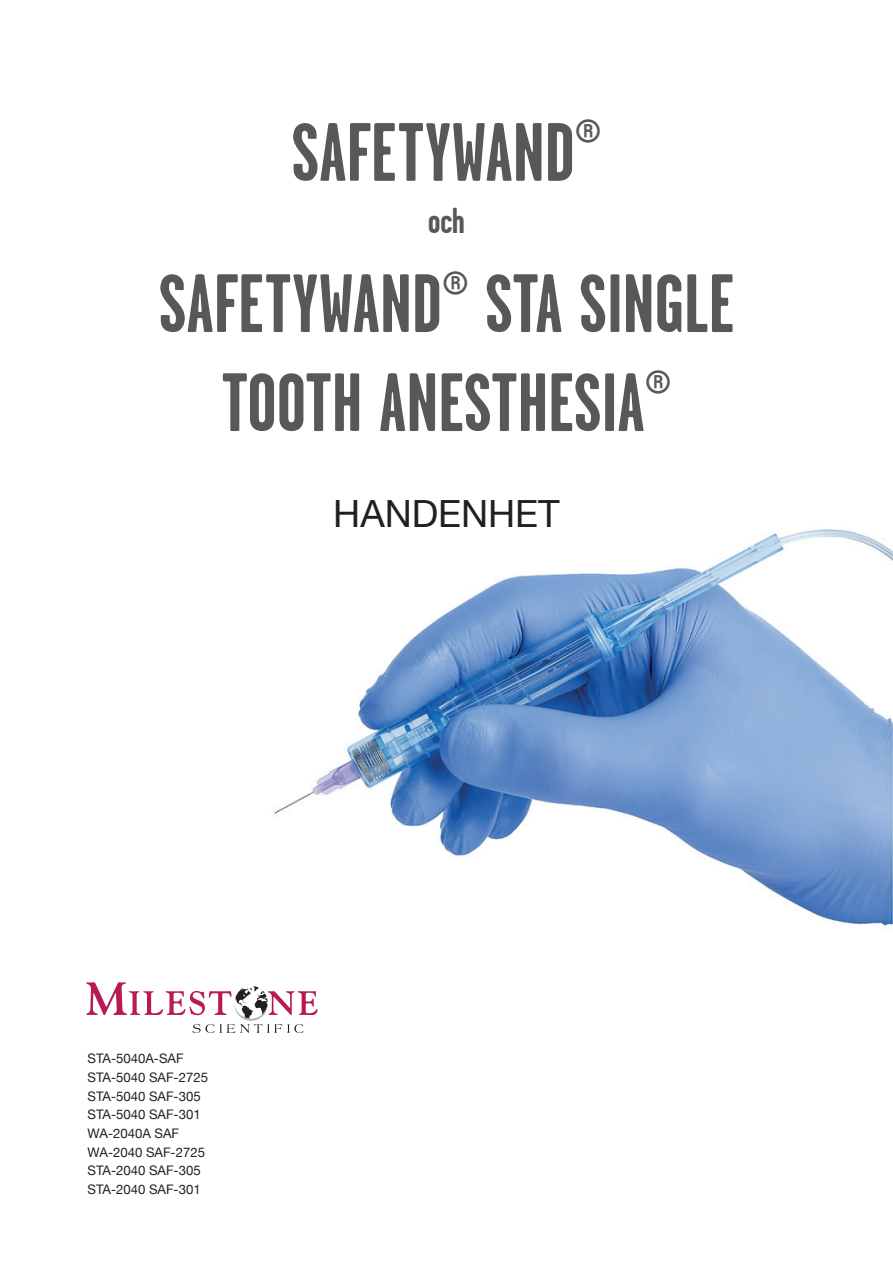
<style>
.page{position:relative;width:893px;height:1263px;background:#fff}
.page>*{position:absolute;margin:0;border:0;box-sizing:border-box;transform-origin:0 0}
.t1{font:700 82.5px/99px "Garage Gothic";color:#57585a;text-align:center}
.t2{font:37.5px "Helvetica Neue";color:#231f20}
.t3{font:700 36px "Garage Gothic";color:#57585a}
.t4{font:13.2px/18.6px "Helvetica Neue";color:#231f20}
</style>
<div class="page">
<img style="left:273px;top:529px;width:620px;height:397px">
<svg style="left:86px;top:982px;width:231px;height:51px"></svg>
<h1 class="t1" style="left:292px;top:103px;width:311px">SAFETYWAND<sup>®</sup></h1>
<h3 class="t3" style="left:428px;top:201px;width:38px">och</h3>
<h1 class="t1" style="left:159px;top:255px;width:577px">SAFETYWAND<sup>®</sup> STA SINGLE<br>TOOTH ANESTHESIA<sup>®</sup></h1>
<h2 class="t2" style="left:333px;top:486px;width:228px">HANDENHET</h2>
<p class="t4" style="left:88px;top:1050px;width:122px">STA-5040A-SAF<br>STA-5040 SAF-2725<br>STA-5040 SAF-305<br>STA-5040 SAF-301<br>WA-2040A SAF<br>WA-2040 SAF-2725<br>STA-2040 SAF-305<br>STA-2040 SAF-301</p>
</div>
